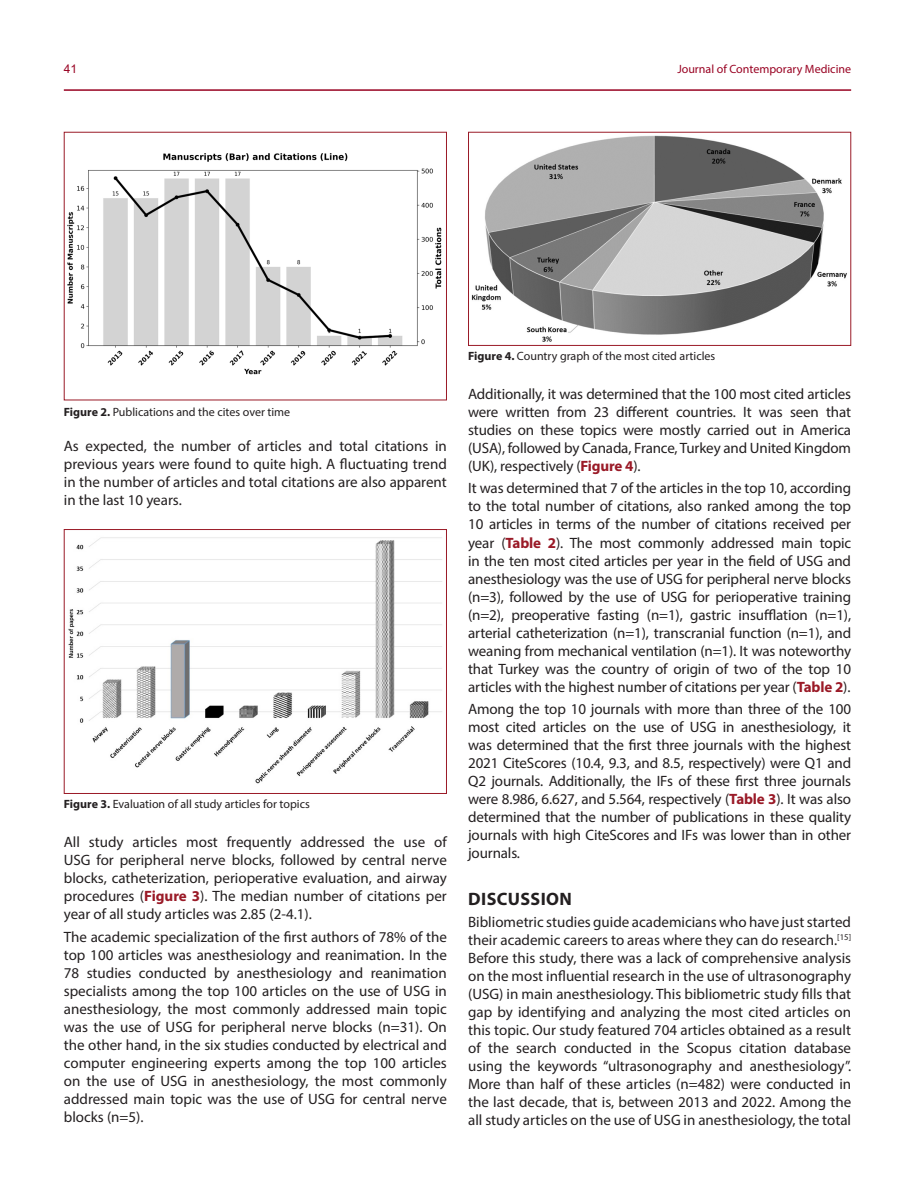
<style>
.page{position:relative;width:915px;height:1191px;background:#fff}
.page>*{position:absolute;margin:0;border:0;box-sizing:border-box;transform-origin:0 0}
.Metin_Başlıkları{font:700 18px "Myriad Pro";letter-spacing:.02em;color:#231f20}
.Ana_Metin{font:15px/18px "Myriad Pro";color:#231f20;text-align:justify}
.TABLO{font:12px "Myriad Pro";color:#231f20}
.t1{font:12px "Myriad Pro";color:#990323}
.t2{font:12px "Arial";color:#990323}
.s1{font-weight:700}
.s2{font-weight:700;color:#9a1a27}
</style>
<div class="page">
<hr style="left:64px;top:89px;width:786px;height:2px;background:#990323">
<img style="left:67px;top:153px;width:375px;height:222px">
<img style="left:68px;top:537px;width:374px;height:247px">
<div style="left:64px;top:529px;width:382px;height:265px;border:1px solid #9a1a27"></div>
<img style="left:471px;top:135px;width:376px;height:207px">
<div style="left:468px;top:132px;width:382px;height:214px;border:1px solid #9a1a27"></div>
<p class="t2" style="left:64px;top:60px;width:15px">41</p>
<p class="t1" style="left:677px;top:61px;width:175px">Journal of Contemporary Medicine</p>
<p class="TABLO" style="left:64px;top:404px;width:228px"><span class="s1">Figure 2.</span> Publications and the cites over time</p>
<p class="Ana_Metin" style="left:64px;top:436px;width:384px">As expected, the number of articles and total citations in previous years were found to quite high. A fluctuating trend in the number of articles and total citations are also apparent in the last 10 years.</p>
<p class="TABLO" style="left:64px;top:796px;width:247px"><span class="s1">Figure 3.</span> Evaluation of all study articles for topics</p>
<p class="Ana_Metin" style="left:64px;top:833px;width:384px">All study articles most frequently addressed the use of USG for peripheral nerve blocks, followed by central nerve blocks, catheterization, perioperative evaluation, and airway procedures (<span class="s2">Figure 3</span>). The median number of citations per year of all study articles was 2.85 (2-4.1).</p>
<p class="Ana_Metin" style="left:64px;top:927px;width:384px">The academic specialization of the first authors of 78% of the top 100 articles was anesthesiology and reanimation. In the 78 studies conducted by anesthesiology and reanimation specialists among the top 100 articles on the use of USG in anesthesiology, the most commonly addressed main topic was the use of USG for peripheral nerve blocks (n=31). On the other hand, in the six studies conducted by electrical and computer engineering experts among the top 100 articles on the use of USG in anesthesiology, the most commonly addressed main topic was the use of USG for central nerve blocks (n=5).</p>
<p class="TABLO" style="left:468px;top:348px;width:249px"><span class="s1">Figure 4.</span> Country graph of the most cited articles</p>
<p class="Ana_Metin" style="left:468px;top:385px;width:384px">Additionally, it was determined that the 100 most cited articles were written from 23 different countries. It was seen that studies on these topics were mostly carried out in America (USA), followed by Canada, France, Turkey and United Kingdom (UK), respectively (<span class="s2">Figure 4</span>).</p>
<p class="Ana_Metin" style="left:468px;top:479px;width:384px">It was determined that 7 of the articles in the top 10, according to the total number of citations, also ranked among the top 10 articles in terms of the number of citations received per year (<span class="s2">Table 2</span>). The most commonly addressed main topic in the ten most cited articles per year in the field of USG and anesthesiology was the use of USG for peripheral nerve blocks (n=3), followed by the use of USG for perioperative training (n=2), preoperative fasting (n=1), gastric insufflation (n=1), arterial catheterization (n=1), transcranial function (n=1), and weaning from mechanical ventilation (n=1). It was noteworthy that Turkey was the country of origin of two of the top 10 articles with the highest number of citations per year (<span class="s2">Table 2</span>).</p>
<p class="Ana_Metin" style="left:468px;top:699px;width:384px">Among the top 10 journals with more than three of the 100 most cited articles on the use of USG in anesthesiology, it was determined that the first three journals with the highest 2021 CiteScores (10.4, 9.3, and 8.5, respectively) were Q1 and Q2 journals. Additionally, the IFs of these first three journals were 8.986, 6.627, and 5.564, respectively (<span class="s2">Table 3</span>). It was also determined that the number of publications in these quality journals with high CiteScores and IFs was lower than in other journals.</p>
<p class="Metin_Başlıkları" style="left:468px;top:887px;width:105px">DISCUSSION</p>
<p class="Ana_Metin" style="left:468px;top:913px;width:384px">Bibliometric studies guide academicians who have just started their academic careers to areas where they can do research.<sup>[15] </sup>Before this study, there was a lack of comprehensive analysis on the most influential research in the use of ultrasonography (USG) in main anesthesiology. This bibliometric study fills that gap by identifying and analyzing the most cited articles on this topic. Our study featured 704 articles obtained as a result of the search conducted in the Scopus citation database using the keywords “ultrasonography and anesthesiology”.<br>More than half of these articles (n=482) were conducted in the last decade, that is, between 2013 and 2022. Among the all study articles on the use of USG in anesthesiology, the total</p>
</div>
